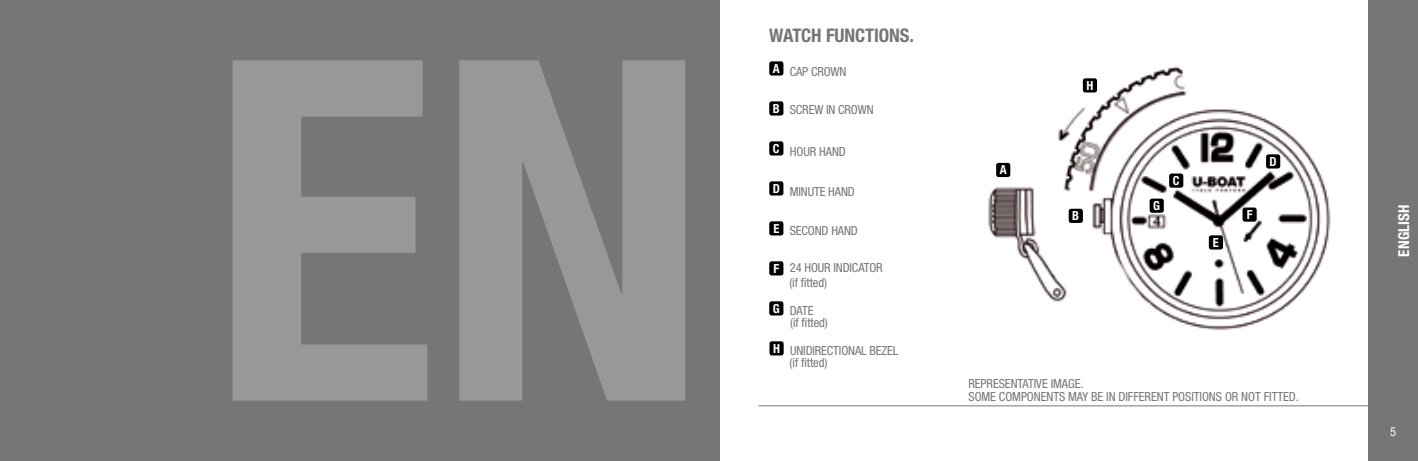
<style>
.page{position:relative;width:1418px;height:461px;background:#fff}
.page>*{position:absolute;margin:0;border:0;box-sizing:border-box;transform-origin:0 0}
.t1{font:700 condensed 476.25px "Helvetica Neue LT Std";color:#999897}
.t2{font:700 condensed 18.75px "Helvetica Neue LT Std";letter-spacing:-.005em;color:#777575}
.t3{font:700 condensed 15px "Helvetica Neue LT Std";letter-spacing:.01em;color:#fff}
.t4{font:condensed 12.5px/11.8px "Helvetica Neue LT Std";letter-spacing:-.005em;color:#777575}
.t5{font:700 condensed 12.5px "Helvetica Neue LT Std";color:#fff}
.t6{font:condensed 12.5px "Helvetica Neue LT Std";color:#fff}
.s1{font-weight:700;color:#fff}
</style>
<div class="page">
<hr style="left:758px;top:405px;width:610px;height:1px;background:#777575">
<div style="left:1368px;top:0;width:49px;height:461px;background:#777575"></div>
<div style="left:0;top:0;width:719px;height:461px;background:#777575"></div>
<div style="left:769px;top:61px;width:14px;height:14px;background:#000;border-radius:3px"></div>
<div style="left:769px;top:101px;width:14px;height:14px;background:#000;border-radius:3px"></div>
<div style="left:769px;top:141px;width:14px;height:14px;background:#000;border-radius:3px"></div>
<div style="left:769px;top:181px;width:14px;height:14px;background:#000;border-radius:3px"></div>
<div style="left:769px;top:221px;width:14px;height:14px;background:#000;border-radius:3px"></div>
<div style="left:769px;top:261px;width:14px;height:14px;background:#000;border-radius:3px"></div>
<div style="left:769px;top:301px;width:14px;height:14px;background:#000;border-radius:3px"></div>
<div style="left:769px;top:341px;width:14px;height:14px;background:#000;border-radius:3px"></div>
<img style="left:988px;top:66px;width:343px;height:265px">
<div style="left:1169px;top:173px;width:14px;height:15px;background:#000;border-radius:3px"></div>
<div style="left:1265px;top:154px;width:15px;height:14px;background:#000;border-radius:3px"></div>
<div style="left:1208px;top:235px;width:14px;height:14px;background:#000;border-radius:3px"></div>
<div style="left:996px;top:163px;width:14px;height:14px;background:#000;border-radius:3px"></div>
<div style="left:1068px;top:209px;width:14px;height:14px;background:#000;border-radius:3px"></div>
<div style="left:1242px;top:207px;width:14px;height:15px;background:#000;border-radius:3px"></div>
<div style="left:1149px;top:198px;width:14px;height:15px;background:#000;border-radius:3px"></div>
<div style="left:1082px;top:78px;width:15px;height:14px;background:#000;border-radius:3px"></div>
<h1 class="t1" style="left:209px;top:-57px;width:502px">EN</h1>
<h2 class="t2" style="left:769px;top:24px;width:146px">WATCH FUNCTIONS.</h2>
<p class="t4" style="left:773px;top:65px;width:75px"><sup>A</sup> CAP CROWN</p>
<p class="t4" style="left:773px;top:103px;width:74px"><span class="s1">B</span> SCREW IN CROWN</p>
<p class="t4" style="left:773px;top:145px;width:74px"><sup>C</sup> HOUR HAND</p>
<p class="t4" style="left:772px;top:185px;width:84px"><sup>D</sup> MINUTE HAND</p>
<p class="t4" style="left:773px;top:225px;width:24px"><sup>E</sup> SECON</p>
<p class="t4" style="left:821px;top:225px;width:38px">D HAN D</p>
<p class="t4" style="left:773px;top:261px;width:104px"><span class="s1">F</span> 24 HOUR INDICATOR</p>
<p class="t4" style="left:773px;top:305px;width:42px"><sup>G</sup> DATE</p>
<p class="t4" style="left:789px;top:345px;width:104px;text-indent:-16px"><sup>H</sup> UNIDIRECTIONAL BEZEL (IF FITTED)</p>
<p class="t4" style="left:789px;top:276px;width:39px">(IF FITTED)</p>
<p class="t4" style="left:790px;top:316px;width:39px">(IF FITTED)</p>
<p class="t5" style="left:999px;top:162px;width:8px">A</p>
<p class="t5" style="left:1086px;top:78px;width:8px">H</p>
<p class="t5" style="left:1172px;top:173px;width:8px">C</p>
<p class="t5" style="left:1153px;top:198px;width:8px">G</p>
<p class="t5" style="left:1072px;top:208px;width:8px">B</p>
<p class="t5" style="left:1246px;top:207px;width:7px">F</p>
<p class="t5" style="left:1212px;top:235px;width:8px">E</p>
<p class="t5" style="left:1269px;top:154px;width:9px">D</p>
<p class="t4" style="left:968px;top:377px;width:116px;line-height:12.5px;text-indent:49px">TATIVE IMAGE.<br>SOMECOMPONEN</p>
<p class="t4" style="left:968px;top:377px;width:7px">REPRESEN</p>
<p class="t4" style="left:1053px;top:390px;width:93px">TS MAY BE IN DIFFEREN</p>
<p class="t4" style="left:1163px;top:390px;width:46px">T POSITIONS</p>
<p class="t4" style="left:1224px;top:390px;width:75px">OR NOT FITTED.</p>
<p class="t3" style="left:1394px;top:256px;width:54px;rotate:-90deg">ENGLISH</p>
<p class="t6" style="left:1390px;top:424px;width:8px">5</p>
</div>
